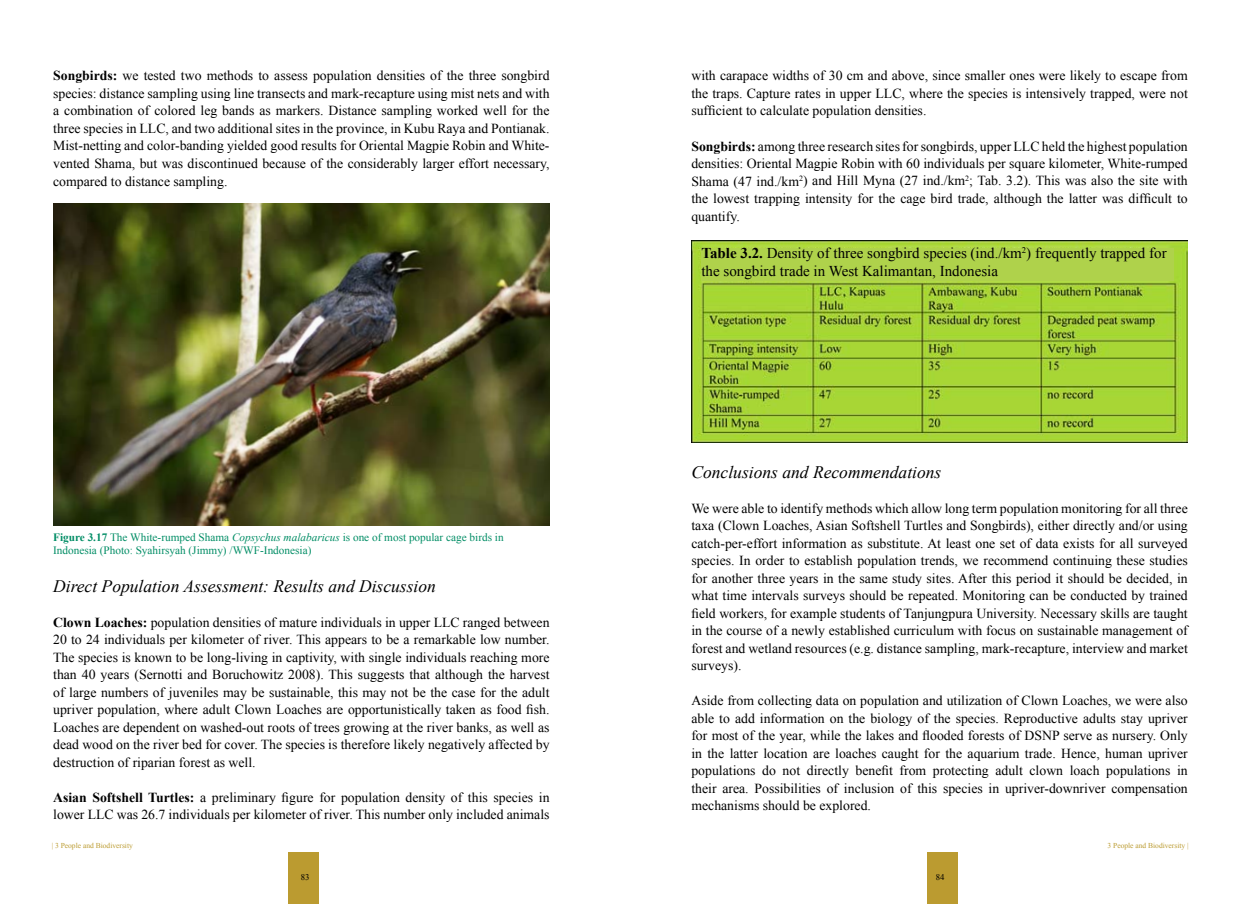
<style>
.page{position:relative;width:1241px;height:904px;background:#fff}
.page>*{position:absolute;margin:0;border:0;box-sizing:border-box;transform-origin:0 0}
.t1{font:italic 17.5px "Times New Roman";color:#000}
.t2{font:15px/18px "Times New Roman";color:#000}
.t3{font:13.75px/17.5px "Times New Roman";color:#000;text-align:justify}
.t4{font:11.25px/13.5px "Times New Roman";color:#008d65}
.t5{font:8.75px "Times New Roman";color:#000}
.t6{font:7.5px "Times New Roman";color:#bb9b30}
.s1{font-weight:700}
.s2{font-style:italic}
</style>
<div class="page">
<div style="left:288px;top:852px;width:30px;height:52px;background:#bb9b30"></div>
<div style="left:926px;top:852px;width:31px;height:52px;background:#bb9b30"></div>
<img style="left:53px;top:203px;width:496px;height:322px">
<img style="left:691px;top:240px;width:496px;height:202px">
<div style="left:701px;top:248px;width:472px;height:32px;background:#afd24b"></div>
<p class="t3" style="left:53px;top:67px;width:498px"><span class="s1">Songbirds:</span> we tested two methods to assess population densities of the three songbird species: distance sampling using line transects and mark-recapture using mist nets and with a combination of colored leg bands as markers. Distance sampling worked well for the three species in LLC, and two additional sites in the province, in Kubu Raya and Pontianak.<br>Mist-netting and color-banding yielded good results for Oriental Magpie Robin and White&shy;vented Shama, but was discontinued because of the considerably larger effort necessary, compared to distance sampling.</p>
<p class="t4" style="left:53px;top:530px;width:452px"><span class="s1">Figure 3.17</span> The White-rumped Shama <span class="s2">Copsychus malabaricus</span> is one of most popular cage birds in<br>Indonesia (Photo: Syahirsyah (Jimmy) /WWF-Indonesia)</p>
<p class="t1" style="left:53px;top:574px;width:384px">Direct Population Assessment: Results and Discussion</p>
<p class="t3" style="left:53px;top:613px;width:498px"><span class="s1">Clown Loaches:</span> population densities of mature individuals in upper LLC ranged between 20 to 24 individuals per kilometer of river. This appears to be a remarkable low number.<br>The species is known to be long-living in captivity, with single individuals reaching more than 40 years (Sernotti and Boruchowitz 2008). This suggests that although the harvest of large numbers of juveniles may be sustainable, this may not be the case for the adult upriver population, where adult Clown Loaches are opportunistically taken as food fish.<br>Loaches are dependent on washed-out roots of trees growing at the river banks, as well as dead wood on the river bed for cover. The species is therefore likely negatively affected by destruction of riparian forest as well.</p>
<p class="t3" style="left:53px;top:788px;width:498px"><span class="s1">Asian Softshell Turtles:</span> a preliminary figure for population density of this species in lower LLC was 26.7 individuals per kilometer of river. This number only included animals</p>
<p class="t6" style="left:52px;top:840px;width:83px">| 3 People and Biodiversity</p>
<p class="t5" style="left:301px;top:871px;width:10px">83</p>
<p class="t3" style="left:691px;top:67px;width:498px">with carapace widths of 30 cm and above, since smaller ones were likely to escape from the traps. Capture rates in upper LLC, where the species is intensively trapped, were not sufficient to calculate population densities.</p>
<p class="t3" style="left:691px;top:137px;width:498px"><span class="s1">Songbirds:</span> among three research sites for songbirds, upper LLC held the highest population densities: Oriental Magpie Robin with 60 individuals per square kilometer, White-rumped Shama (47 ind./km<sup>2</sup>) and Hill Myna (27 ind./km<sup>2</sup>; Tab. 3.2). This was also the site with the lowest trapping intensity for the cage bird trade, although the latter was difficult to quantify.</p>
<p class="t2" style="left:701px;top:244px;width:466px"><span class="s1">Table 3.2.</span> Density of three songbird species (ind./km<sup>2</sup>) frequently trapped for the songbird trade in West Kalimantan, Indonesia</p>
<p class="t1" style="left:691px;top:459px;width:251px">Conclusions and Recommendations</p>
<p class="t3" style="left:691px;top:499px;width:498px">We were able to identify methods which allow long term population monitoring for all three taxa (Clown Loaches, Asian Softshell Turtles and Songbirds), either directly and/or using catch-per-effort information as substitute. At least one set of data exists for all surveyed species. In order to establish population trends, we recommend continuing these studies for another three years in the same study sites. After this period it should be decided, in what time intervals surveys should be repeated. Monitoring can be conducted by trained field workers, for example students of Tanjungpura University. Necessary skills are taught in the course of a newly established curriculum with focus on sustainable management of forest and wetland resources (e.g. distance sampling, mark-recapture, interview and market surveys).</p>
<p class="t3" style="left:691px;top:691px;width:498px">Aside from collecting data on population and utilization of Clown Loaches, we were also able to add information on the biology of the species. Reproductive adults stay upriver for most of the year, while the lakes and flooded forests of DSNP serve as nursery. Only in the latter location are loaches caught for the aquarium trade. Hence, human upriver populations do not directly benefit from protecting adult clown loach populations in their area. Possibilities of inclusion of this species in upriver-downriver compensation mechanisms should be explored.</p>
<p class="t5" style="left:935px;top:871px;width:10px">84</p>
<p class="t6" style="left:1107px;top:840px;width:83px">3 People and Biodiversity |</p>
</div>
